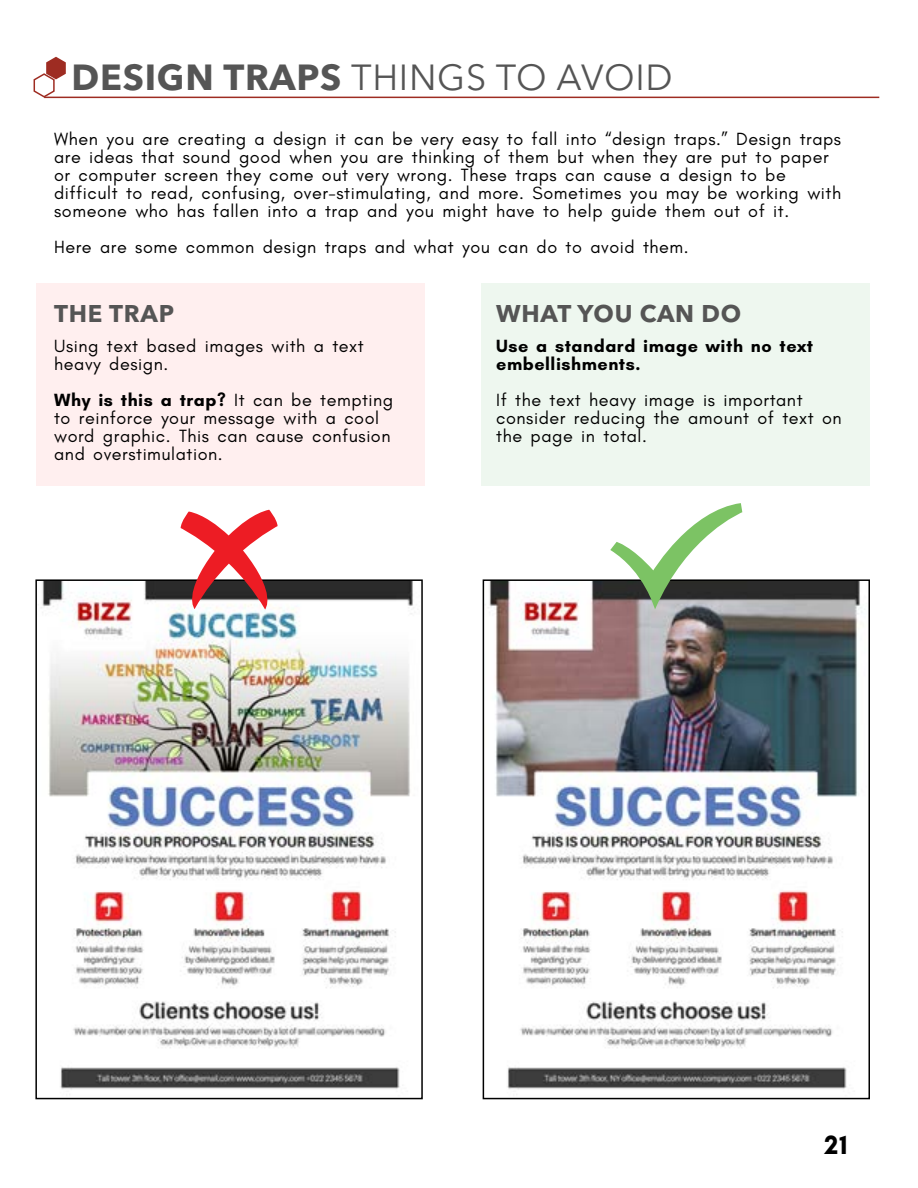
<style>
.page{position:relative;width:918px;height:1188px;background:#fff}
.page>*{position:absolute;margin:0;border:0;box-sizing:border-box;transform-origin:0 0}
.t1{font:36px "Avenir Next LT Pro";letter-spacing:.02em;color:#555}
.t2{font:700 27px "Glacial Indifference";color:#000}
.t3{font:700 24px "Avenir Next LT Pro";letter-spacing:.03em;color:#555}
.t4{font:18px/18px "Glacial Indifference";letter-spacing:.03em;color:#000}
.t5{font:700 18px/18px "Glacial Indifference";letter-spacing:.03em;color:#000}
.s1{font-weight:700}
</style>
<div class="page">
<svg style="left:33px;top:57px;width:33px;height:42px"></svg>
<hr style="left:44px;top:97px;width:835px;height:1px;background:#9e2c22">
<div style="left:481px;top:283px;width:389px;height:203px;background:#eef7ef"></div>
<div style="left:36px;top:283px;width:389px;height:203px;background:#ffefef"></div>
<img style="left:41px;top:582px;width:373px;height:508px">
<div style="left:35px;top:579px;width:388px;height:520px;border:2px solid #000"></div>
<img style="left:488px;top:582px;width:377px;height:508px">
<div style="left:483px;top:579px;width:387px;height:520px;border:2px solid #000"></div>
<svg style="left:181px;top:510px;width:97px;height:100px"></svg>
<svg style="left:610px;top:503px;width:132px;height:107px"></svg>
<h1 class="t1" style="left:72px;top:56px;width:603px"><span class="s1">DESIGN TRAPS</span> THINGS TO AVOID</h1>
<p class="t4" style="left:54px;top:130px;width:789px">When you are creating a design it can be very easy to fall into “design traps.” Design traps are ideas that sound good when you are thinking of them but when they are put to paper or computer screen they come out very wrong. These traps can cause a design to be difficult to read, confusing, over-stimulating, and more. Sometimes you may be working with someone who has fallen into a trap and you might have to help guide them out of it.</p>
<p class="t4" style="left:54px;top:238px;width:636px">Here are some common design traps and what you can do to avoid them.</p>
<h3 class="t3" style="left:54px;top:298px;width:122px">THE TRAP</h3>
<h3 class="t3" style="left:496px;top:298px;width:247px">WHAT YOU CAN DO</h3>
<p class="t4" style="left:54px;top:337px;width:311px">Using text based images with a text heavy design.</p>
<p class="t4" style="left:54px;top:391px;width:341px"><span class="s1">Why is this a trap?</span> It can be tempting to reinforce your message with a cool word graphic. This can cause confusion and overstimulation.</p>
<p class="t5" style="left:496px;top:336px;width:318px">Use a standard image with no text embellishments.</p>
<p class="t4" style="left:496px;top:391px;width:347px">If the text heavy image is important consider reducing the amount of text on the page in total.</p>
<h2 class="t2" style="left:825px;top:1128px;width:24px">21</h2>
</div>
